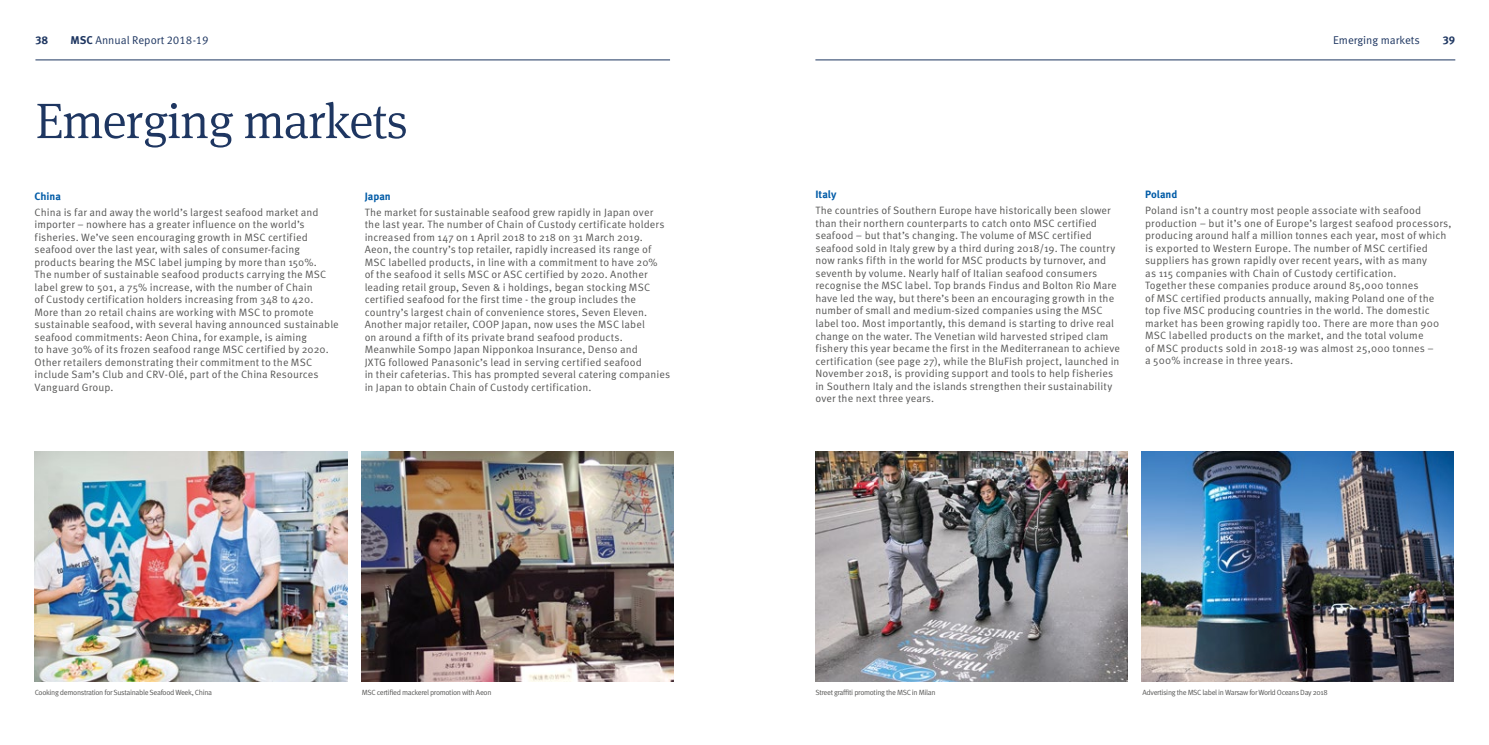
<style>
.page{position:relative;width:1489px;height:745px;background:#fff}
.page>*{position:absolute;margin:0;border:0;box-sizing:border-box;transform-origin:0 0}
.t1{font:300 50px "Meta Serif Pro";letter-spacing:-.02em;color:#1e3661}
.t2{font:11.25px "Meta Pro";color:#1e3661}
.t3{font:700 11.25px "Meta Pro";color:#1e3661}
.t4{font:10.62px/12.5px "Meta Pro";letter-spacing:.01em;color:#575756}
.t5{font:700 10.62px "Meta Pro";letter-spacing:-.005em;color:#005ba7}
.t6{font:7.5px "Meta Pro";letter-spacing:-.045em;color:#575756}
.s1{font-weight:700}
</style>
<div class="page">
<img style="left:35px;top:451px;width:312px;height:230px">
<img style="left:362px;top:451px;width:311px;height:230px">
<img style="left:815px;top:451px;width:312px;height:230px">
<img style="left:1141px;top:451px;width:312px;height:230px">
<hr style="left:35px;top:60px;width:635px;height:1px;background:#1e3661">
<hr style="left:815px;top:60px;width:640px;height:1px;background:#1e3661">
<p class="t3" style="left:35px;top:33px;width:14px">38</p>
<p class="t2" style="left:71px;top:33px;width:139px"><span class="s1">MSC</span> Annual Report 2018-19</p>
<p class="t2" style="left:1332px;top:33px;width:88px">Emerging markets</p>
<p class="t3" style="left:1442px;top:33px;width:14px">39</p>
<h1 class="t1" style="left:35px;top:85px;width:374px">Emerging markets</h1>
<p class="t5" style="left:35px;top:189px;width:28px">China</p>
<p class="t4" style="left:35px;top:206px;width:306px">China is far and away the world’s largest seafood market and importer – nowhere has a greater influence on the world’s fisheries. We’ve seen encouraging growth in MSC certified seafood over the last year, with sales of consumer-facing products bearing the MSC label jumping by more than 150%.<br>The number of sustainable seafood products carrying the MSC label grew to 501, a 75% increase, with the number of Chain<br>of Custody certification holders increasing from 348 to 420.<br>More than 20 retail chains are working with MSC to promote sustainable seafood, with several having announced sustainable seafood commitments: Aeon China, for example, is aiming<br>to have 30% of its frozen seafood range MSC certified by 2020.<br>Other retailers demonstrating their commitment to the MSC include Sam’s Club and CRV-Olé, part of the China Resources Vanguard Group.</p>
<p class="t5" style="left:364px;top:189px;width:28px">Japan</p>
<p class="t4" style="left:364px;top:206px;width:307px">The market for sustainable seafood grew rapidly in Japan over the last year. The number of Chain of Custody certificate holders increased from 147 on 1 April 2018 to 218 on 31 March 2019.<br>Aeon, the country’s top retailer, rapidly increased its range of MSC labelled products, in line with a commitment to have 20%<br>of the seafood it sells MSC or ASC certified by 2020. Another leading retail group, Seven &amp; i holdings, began stocking MSC certified seafood for the first time - the group includes the country’s largest chain of convenience stores, Seven Eleven.<br>Another major retailer, COOP Japan, now uses the MSC label<br>on around a fifth of its private brand seafood products.<br>Meanwhile Sompo Japan Nipponkoa Insurance, Denso and<br>JXTG followed Panasonic’s lead in serving certified seafood<br>in their cafeterias. This has prompted several catering companies in Japan to obtain Chain of Custody certification.</p>
<p class="t5" style="left:815px;top:188px;width:23px">Italy</p>
<p class="t4" style="left:815px;top:205px;width:306px">The countries of Southern Europe have historically been slower than their northern counterparts to catch onto MSC certified seafood – but that’s changing. The volume of MSC certified seafood sold in Italy grew by a third during 2018/19. The country now ranks fifth in the world for MSC products by turnover, and seventh by volume. Nearly half of Italian seafood consumers recognise the MSC label. Top brands Findus and Bolton Rio Mare have led the way, but there’s been an encouraging growth in the number of small and medium-sized companies using the MSC label too. Most importantly, this demand is starting to drive real change on the water. The Venetian wild harvested striped clam fishery this year became the first in the Mediterranean to achieve certification (see page 27), while the BluFish project, launched in November 2018, is providing support and tools to help fisheries in Southern Italy and the islands strengthen their sustainability over the next three years.</p>
<p class="t5" style="left:1144px;top:188px;width:34px">Poland</p>
<p class="t4" style="left:1144px;top:204px;width:308px">Poland isn’t a country most people associate with seafood production – but it’s one of Europe’s largest seafood processors, producing around half a million tonnes each year, most of which is exported to Western Europe. The number of MSC certified suppliers has grown rapidly over recent years, with as many<br>as 115 companies with Chain of Custody certification.<br>Together these companies produce around 85,000 tonnes<br>of MSC certified products annually, making Poland one of the top five MSC producing countries in the world. The domestic market has been growing rapidly too. There are more than 900<br>MSC labelled products on the market, and the total volume<br>of MSC products sold in 2018-19 was almost 25,000 tonnes –<br>a 500% increase in three years.</p>
<p class="t6" style="left:35px;top:687px;width:179px">Cooking demonstration for Sustainable Seafood Week, China</p>
<p class="t6" style="left:362px;top:687px;width:131px">MSC certified mackerel promotion with Aeon</p>
<p class="t6" style="left:815px;top:687px;width:122px">Street graffiti promoting the MSC in Milan</p>
<p class="t6" style="left:1142px;top:687px;width:187px">Advertising the MSC label in Warsaw for World Oceans Day 2018</p>
</div>
